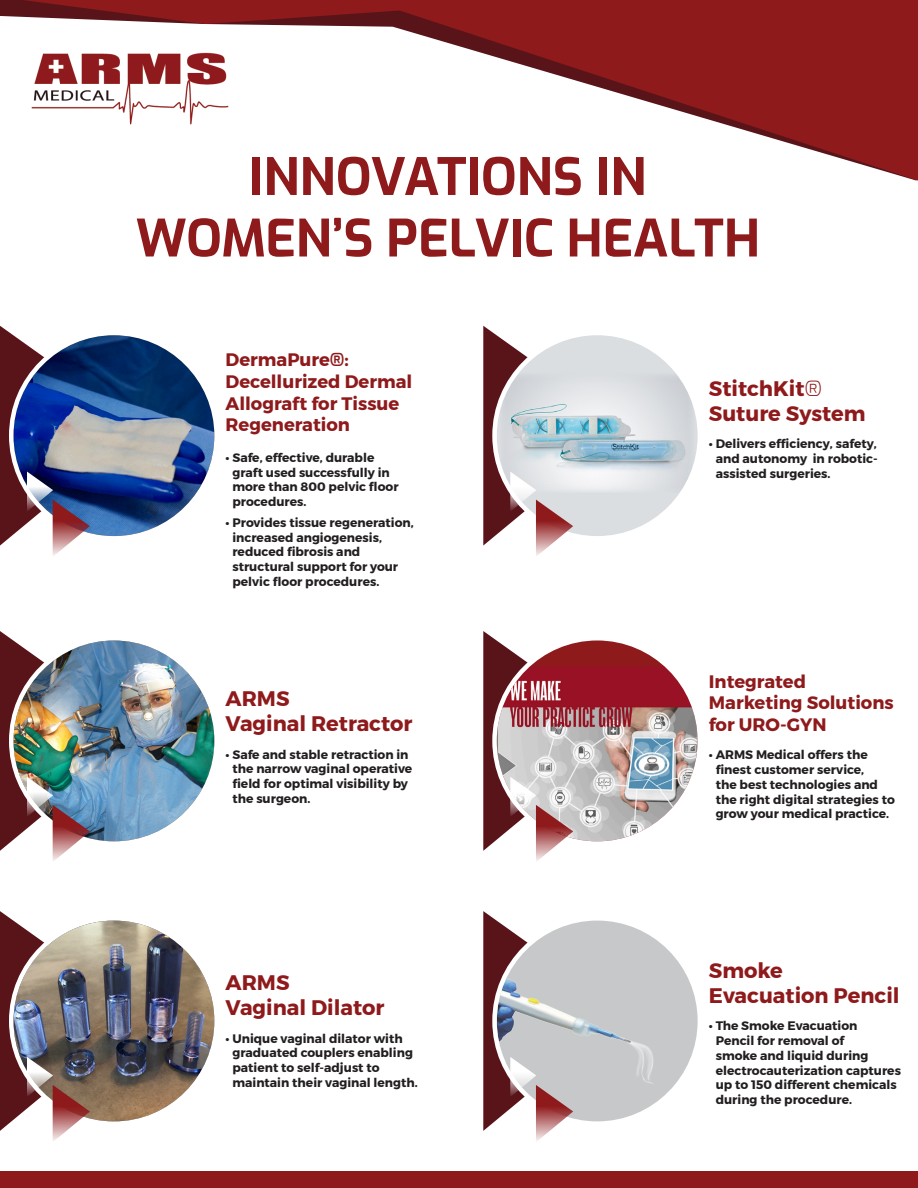
<style>
.page{position:relative;width:918px;height:1188px;background:#fff}
.page>*{position:absolute;margin:0;border:0;box-sizing:border-box;transform-origin:0 0}
.t1{font:700 51.3px/61.5px "Exo";color:#8f1a1c;text-align:center}
.t2{font:700 21px/25.2px "Montserrat";color:#8f1a1c}
.t3{font:700 18px/21.6px "Montserrat";color:#8f1a1c}
.t4{font:700 12.3px/14.7px "Montserrat";color:#231f20}
.s1{font-family:"Exo"}
.s2{font-family:"Exo";font-weight:400}
</style>
<div class="page">
<div style="left:0;top:1172px;width:918px;height:16px;background:#8f1a1c"></div>
<svg style="left:23px;top:0;width:895px;height:181px"></svg>
<img style="left:14px;top:335px;width:200px;height:201px;border-radius:100px">
<svg style="left:0;top:326px;width:143px;height:230px"></svg>
<img style="left:14px;top:640px;width:200px;height:201px;border-radius:100px">
<img style="left:0;top:631px;width:143px;height:230px">
<img style="left:14px;top:921px;width:200px;height:200px;border-radius:100px">
<img style="left:0;top:911px;width:143px;height:230px">
<svg style="left:495px;top:333px;width:205px;height:205px;fill:#dadee1"></svg>
<img style="left:626px;top:373px;width:68px;height:120px">
<svg style="left:483px;top:326px;width:143px;height:230px"></svg>
<img style="left:626px;top:667px;width:71px;height:170px">
<svg style="left:483px;top:631px;width:143px;height:230px"></svg>
<img style="left:626px;top:925px;width:71px;height:187px">
<svg style="left:483px;top:911px;width:143px;height:230px"></svg>
<h1 class="t1" style="left:136px;top:147px;width:626px">INNOVATIONS IN<br>WOMEN’S PELVIC HEALTH</h1>
<h3 class="t3" style="left:226px;top:348px;width:188px">DermaPure<span class="s1">®</span>:<br>Decellurized Dermal<br>Allograft for Tissue<br>Regeneration</h3>
<p class="t4" style="left:232px;top:450px;width:168px;text-indent:-7px">• Safe, effective, durable graft used successfully in more than 800 pelvic floor procedures.</p>
<p class="t4" style="left:232px;top:515px;width:183px;text-indent:-7px">• Provides tissue regeneration, increased angiogenesis, reduced fibrosis and structural support for your pelvic floor procedures.</p>
<h2 class="t2" style="left:226px;top:685px;width:188px">ARMS<br>Vaginal Retractor</h2>
<p class="t4" style="left:232px;top:746px;width:181px;text-indent:-7px">• Safe and stable retraction in the narrow vaginal operative field for optimal visibility by the surgeon.</p>
<h2 class="t2" style="left:226px;top:969px;width:160px">ARMS<br>Vaginal Dilator</h2>
<p class="t4" style="left:232px;top:1030px;width:187px;text-indent:-7px">• Unique vaginal dilator with graduated couplers enabling patient to self-adjust to maintain their vaginal length.</p>
<h2 class="t2" style="left:709px;top:375px;width:158px">StitchKit<span class="s2">®<br></span>Suture System</h2>
<p class="t4" style="left:716px;top:436px;width:164px;text-align:justify;text-indent:-7px">• Delivers efficiency, safety, and autonomy in robotic&shy;assisted surgeries.</p>
<h3 class="t3" style="left:709px;top:670px;width:186px">Integrated<br>Marketing Solutions for URO-GYN</h3>
<p class="t4" style="left:716px;top:747px;width:181px;text-indent:-7px">• ARMS Medical offers the finest customer service,<br>the best technologies and the right digital strategies to grow your medical practice.</p>
<h2 class="t2" style="left:709px;top:957px;width:192px">Smoke<br>Evacuation Pencil</h2>
<p class="t4" style="left:716px;top:1018px;width:187px;text-indent:-7px">• The Smoke Evacuation<br>Pencil for removal of<br>smoke and liquid during electrocauterization captures up to 150 different chemicals during the procedure.</p>
</div>
